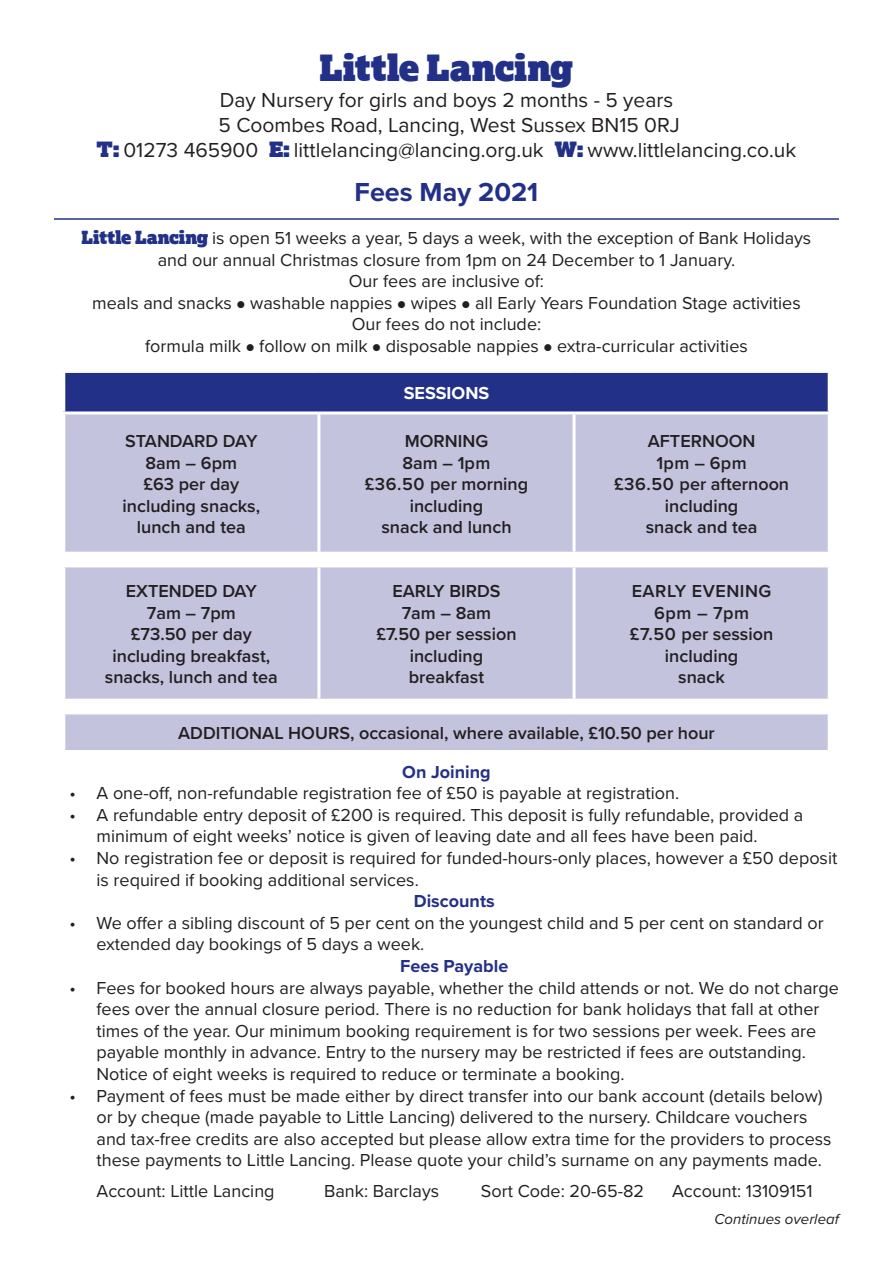
<style>
.page{position:relative;width:893px;height:1263px;background:#fff}
.page>*{position:absolute;margin:0;border:0;box-sizing:border-box;transform-origin:0 0}
.t1{font:36px "Lexia Advertising";color:#223187}
.t2{font:700 27px "Proxima Nova";color:#223187}
.t3{font:21px "Proxima Nova";color:#231f20}
.t4{font:18px/21.6px "Proxima Nova";color:#231f20}
.t5{font:600 18px "Proxima Nova";color:#231f20}
.t6{font:700 18px "Proxima Nova";color:#223187}
.t7{font:600 18px "Proxima Nova";letter-spacing:.03em;color:#231f20}
.t8{font:700 18px "Proxima Nova";color:#fff}
.t9{font:italic 15px "Proxima Nova";color:#231f20}
.s1{font-family:"Lexia Advertising";color:#223187}
</style>
<div class="page">
<div style="left:64px;top:371px;width:765px;height:42px;background:#223187"></div>
<div style="left:65px;top:414px;width:763px;height:336px;background:#c3c3de"></div>
<div style="left:320px;top:414px;width:508px;height:138px;background:#c3c3de"></div>
<svg style="left:65px;top:555px;width:763px;height:156px;background:#cacae2"></svg>
<hr style="left:317px;top:414px;width:3px;height:138px;background:#fff">
<hr style="left:573px;top:414px;width:3px;height:138px;background:#fff">
<hr style="left:62px;top:552px;width:257px;height:3px;background:#fff">
<hr style="left:319px;top:552px;width:255px;height:3px;background:#fff">
<svg style="left:317px;top:555px;width:3px;height:9px"></svg>
<hr style="left:574px;top:552px;width:257px;height:3px;background:#fff">
<svg style="left:573px;top:555px;width:3px;height:9px"></svg>
<hr style="left:62px;top:564px;width:257px;height:3px;background:#fff">
<hr style="left:319px;top:564px;width:255px;height:3px;background:#fff">
<hr style="left:317px;top:567px;width:3px;height:132px;background:#fff">
<hr style="left:574px;top:564px;width:257px;height:3px;background:#fff">
<hr style="left:573px;top:567px;width:3px;height:132px;background:#fff">
<hr style="left:62px;top:699px;width:257px;height:3px;background:#fff">
<hr style="left:319px;top:699px;width:255px;height:3px;background:#fff">
<svg style="left:317px;top:702px;width:3px;height:9px"></svg>
<hr style="left:574px;top:699px;width:257px;height:3px;background:#fff">
<svg style="left:573px;top:702px;width:3px;height:9px"></svg>
<hr style="left:62px;top:711px;width:257px;height:3px;background:#fff">
<hr style="left:319px;top:711px;width:255px;height:3px;background:#fff">
<hr style="left:574px;top:711px;width:257px;height:3px;background:#fff">
<hr style="left:62px;top:370px;width:257px;height:3px;background:#fff">
<hr style="left:62px;top:373px;width:3px;height:38px;background:#fff">
<hr style="left:319px;top:370px;width:255px;height:3px;background:#fff">
<hr style="left:574px;top:370px;width:257px;height:3px;background:#fff">
<hr style="left:828px;top:373px;width:3px;height:38px;background:#fff">
<hr style="left:62px;top:411px;width:257px;height:3px;background:#fff">
<hr style="left:319px;top:411px;width:255px;height:3px;background:#fff">
<hr style="left:574px;top:411px;width:257px;height:3px;background:#fff">
<hr style="left:54px;top:218px;width:785px;height:2px;background:#223187">
<p class="t1" style="left:320px;top:45px;width:255px">Little Lancing</p>
<p class="t3" style="left:220px;top:84px;width:455px">Day Nursery for girls and boys 2 months - 5 years</p>
<p class="t3" style="left:219px;top:109px;width:463px">5 Coombes Road, Lancing, West Sussex BN15 0RJ</p>
<p class="t3" style="left:97px;top:134px;width:701px"><span class="s1">T:</span> 01273 465900 <span class="s1">E:</span> littlelancing@lancing.org.uk <span class="s1">W:</span> www.littlelancing.co.uk</p>
<p class="t2" style="left:355px;top:172px;width:185px">Fees May 2021</p>
<p class="t4" style="left:82px;top:226px;width:731px"><span class="s1">Little Lancing</span> is open 51 weeks a year, 5 days a week, with the exception of Bank Holidays</p>
<p class="t4" style="left:158px;top:248px;width:579px">and our annual Christmas closure from 1pm on 24 December to 1 January.</p>
<p class="t4" style="left:349px;top:270px;width:197px">Our fees are inclusive of:</p>
<p class="t4" style="left:92px;top:291px;width:710px">meals and snacks ● washable nappies ● wipes ● all Early Years Foundation Stage activities</p>
<p class="t4" style="left:352px;top:313px;width:191px">Our fees do not include:</p>
<p class="t4" style="left:145px;top:334px;width:604px">formula milk ● follow on milk ● disposable nappies ● extra-curricular activities</p>
<p class="t8" style="left:404px;top:380px;width:87px">SESSIONS</p>
<p class="t5" style="left:125px;top:428px;width:134px">STANDARD DAY</p>
<p class="t5" style="left:146px;top:449px;width:93px">8am – 6pm</p>
<p class="t5" style="left:143px;top:471px;width:97px">£63 per day</p>
<p class="t5" style="left:123px;top:492px;width:139px">including snacks,</p>
<p class="t5" style="left:137px;top:514px;width:110px">lunch and tea</p>
<p class="t5" style="left:405px;top:428px;width:85px">MORNING</p>
<p class="t5" style="left:402px;top:449px;width:90px">8am – 1pm</p>
<p class="t5" style="left:365px;top:471px;width:165px">£36.50 per morning</p>
<p class="t5" style="left:410px;top:492px;width:75px">including</p>
<p class="t5" style="left:381px;top:514px;width:132px">snack and lunch</p>
<p class="t5" style="left:648px;top:428px;width:109px">AFTERNOON</p>
<p class="t5" style="left:657px;top:449px;width:92px">1pm – 6pm</p>
<p class="t5" style="left:614px;top:471px;width:177px">£36.50 per afternoon</p>
<p class="t5" style="left:665px;top:492px;width:75px">including</p>
<p class="t5" style="left:646px;top:514px;width:113px">snack and tea</p>
<p class="t5" style="left:126px;top:577px;width:133px">EXTENDED DAY</p>
<p class="t5" style="left:147px;top:599px;width:91px">7am – 7pm</p>
<p class="t5" style="left:131px;top:621px;width:122px">£73.50 per day</p>
<p class="t5" style="left:112px;top:642px;width:159px">including breakfast,</p>
<p class="t5" style="left:105px;top:664px;width:175px">snacks, lunch and tea</p>
<p class="t5" style="left:392px;top:577px;width:110px">EARLY BIRDS</p>
<p class="t5" style="left:402px;top:599px;width:91px">7am – 8am</p>
<p class="t5" style="left:376px;top:621px;width:142px">£7.50 per session</p>
<p class="t5" style="left:410px;top:642px;width:75px">including</p>
<p class="t5" style="left:409px;top:664px;width:77px">breakfast</p>
<p class="t7" style="left:632px;top:577px;width:141px">EARLY EVENING</p>
<p class="t5" style="left:654px;top:599px;width:96px">6pm – 7pm</p>
<p class="t5" style="left:630px;top:621px;width:145px">£7.50 per session</p>
<p class="t5" style="left:665px;top:642px;width:75px">including</p>
<p class="t5" style="left:678px;top:664px;width:48px">snack</p>
<p class="t5" style="left:178px;top:720px;width:538px">ADDITIONAL HOURS, occasional, where available, £10.50 per hour</p>
<p class="t6" style="left:402px;top:758px;width:90px">On Joining</p>
<p class="t4" style="left:70px;top:782px;width:611px">• A one-off, non-refundable registration fee of £50 is payable at registration.</p>
<p class="t4" style="left:97px;top:803px;width:708px;text-indent:-27px">• A refundable entry deposit of £200 is required. This deposit is fully refundable, provided a minimum of eight weeks’ notice is given of leaving date and all fees have been paid.</p>
<p class="t4" style="left:97px;top:846px;width:742px;text-indent:-27px">• No registration fee or deposit is required for funded-hours-only places, however a £50 deposit is required if booking additional services.</p>
<p class="t6" style="left:414px;top:888px;width:82px">Discounts</p>
<p class="t4" style="left:97px;top:911px;width:729px;text-indent:-27px">• We offer a sibling discount of 5 per cent on the youngest child and 5 per cent on standard or extended day bookings of 5 days a week.</p>
<p class="t6" style="left:400px;top:952px;width:110px">Fees Payable</p>
<p class="t4" style="left:97px;top:976px;width:744px;text-indent:-27px">• Fees for booked hours are always payable, whether the child attends or not. We do not charge fees over the annual closure period. There is no reduction for bank holidays that fall at other times of the year. Our minimum booking requirement is for two sessions per week. Fees are payable monthly in advance. Entry to the nursery may be restricted if fees are outstanding.<br>Notice of eight weeks is required to reduce or terminate a booking.</p>
<p class="t4" style="left:97px;top:1084px;width:737px;text-indent:-27px">• Payment of fees must be made either by direct transfer into our bank account (details below) or by cheque (made payable to Little Lancing) delivered to the nursery. Childcare vouchers and tax-free credits are also accepted but please allow extra time for the providers to process these payments to Little Lancing. Please quote your child’s surname on any payments made.</p>
<p class="t4" style="left:97px;top:1179px;width:180px">Account: Little Lancing</p>
<p class="t4" style="left:324px;top:1179px;width:117px">Bank: Barclays</p>
<p class="t4" style="left:481px;top:1179px;width:165px">Sort Code: 20-65-82</p>
<p class="t4" style="left:672px;top:1179px;width:142px">Account: 13109151</p>
<p class="t9" style="left:714px;top:1208px;width:126px">Continues overleaf</p>
</div>
